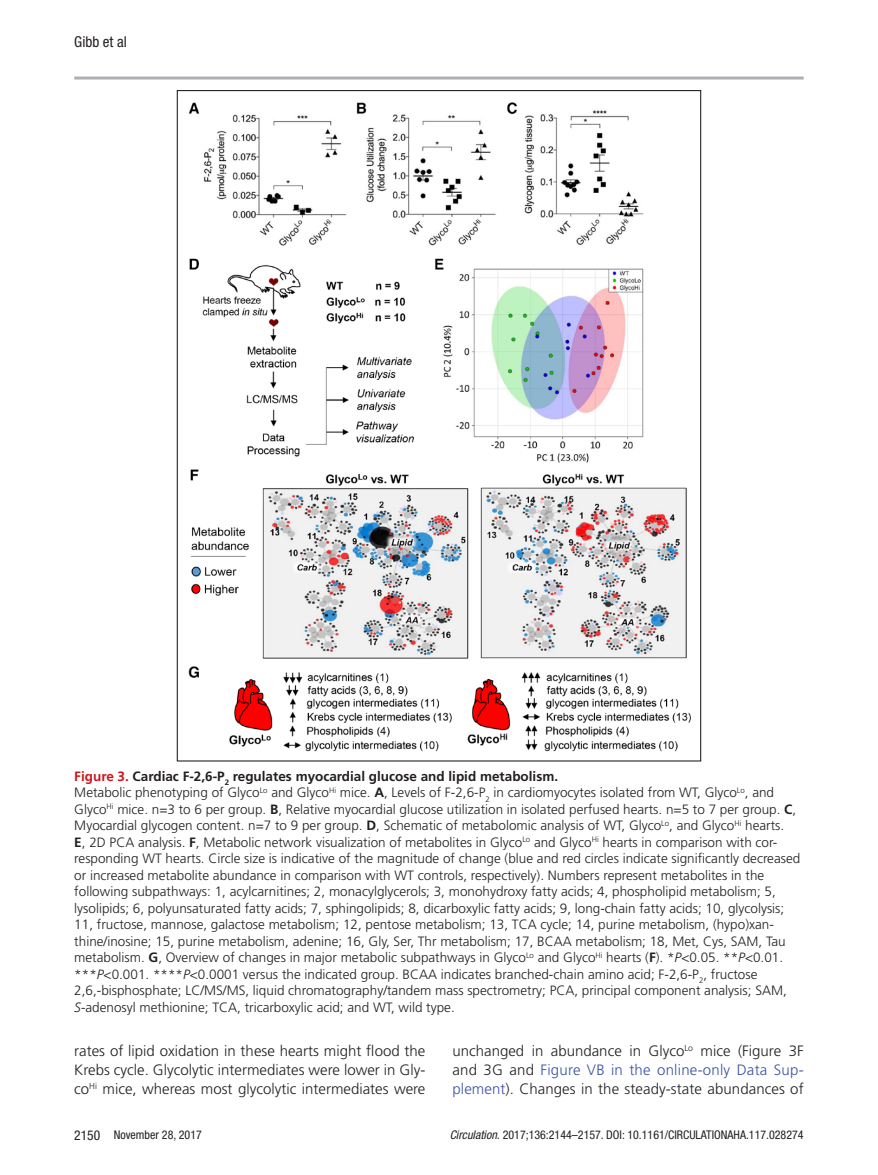
<style>
.page{position:relative;width:878px;height:1175px;background:#fff}
.page>*{position:absolute;margin:0;border:0;box-sizing:border-box;transform-origin:0 0}
.t1{font:300 15px/18.9px "Frutiger LT Std";letter-spacing:.005em;color:#231f20;text-align:justify}
.t2{font:condensed 15px "Helvetica Neue LT Std";color:#231f20}
.t3{font:300 13.5px/16.5px "Frutiger LT Std";color:#231f20}
.t4{font:condensed 12px "Helvetica Neue LT Std";color:#231f20}
.s1{font-weight:700;color:#cd151d}
.s2{font-weight:700}
.s3{font-style:italic}
.s4{color:#3a53a3}
.s5{font-size:13.5px}
</style>
<div class="page">
<svg style="left:74px;top:76px;width:729px;height:4px;background:#c1c2c5"></svg>
<svg style="left:176px;top:90px;width:525px;height:672px"></svg>
<p class="t2" style="left:74px;top:33px;width:54px">Gibb et al</p>
<p class="t3" style="left:74px;top:768px;width:727px"><span class="s1">Figure 3.</span> <span class="s2">Cardiac F-2,6-P</span><sub>2</sub> <span class="s2">regulates myocardial glucose and lipid metabolism.<br></span>Metabolic phenotyping of Glyco<sup>Lo</sup> and Glyco<sup>Hi</sup> mice. <span class="s2">A</span>, Levels of F-2,6-P<sub>2</sub> in cardiomyocytes isolated from WT, Glyco<sup>Lo</sup>, and Glyco<sup>Hi</sup> mice. n=3 to 6 per group. <span class="s2">B</span>, Relative myocardial glucose utilization in isolated perfused hearts. n=5 to 7 per group. <span class="s2">C</span>, Myocardial glycogen content. n=7 to 9 per group. <span class="s2">D</span>, Schematic of metabolomic analysis of WT, Glyco<sup>Lo</sup>, and Glyco<sup>Hi</sup> hearts.<br><span class="s2">E</span>, 2D PCA analysis. <span class="s2">F</span>, Metabolic network visualization of metabolites in Glyco<sup>Lo</sup> and Glyco<sup>Hi</sup> hearts in comparison with cor&shy;responding WT hearts. Circle size is indicative of the magnitude of change (blue and red circles indicate significantly decreased or increased metabolite abundance in comparison with WT controls, respectively). Numbers represent metabolites in the following subpathways: 1, acylcarnitines; 2, monacylglycerols; 3, monohydroxy fatty acids; 4, phospholipid metabolism; 5, lysolipids; 6, polyunsaturated fatty acids; 7, sphingolipids; 8, dicarboxylic fatty acids; 9, long-chain fatty acids; 10, glycolysis; 11, fructose, mannose, galactose metabolism; 12, pentose metabolism; 13, TCA cycle; 14, purine metabolism, (hypo)xan&shy;thine/inosine; 15, purine metabolism, adenine; 16, Gly, Ser, Thr metabolism; 17, BCAA metabolism; 18, Met, Cys, SAM, Tau metabolism. <span class="s2">G</span>, Overview of changes in major metabolic subpathways in Glyco<sup>Lo</sup> and Glyco<sup>Hi</sup> hearts (<span class="s2">F</span>). *<span class="s3">P</span>&lt;0.05. **<span class="s3">P</span>&lt;0.01. ***<span class="s3">P</span>&lt;0.001. ****<span class="s3">P</span>&lt;0.0001 versus the indicated group. BCAA indicates branched-chain amino acid; F-2,6-P<sub>2</sub>, fructose 2,6,-bisphosphate; LC/MS/MS, liquid chromatography/tandem mass spectrometry; PCA, principal component analysis; SAM, <span class="s3">S</span>-adenosyl methionine; TCA, tricarboxylic acid; and WT, wild type.</p>
<p class="t1" style="left:74px;top:1041px;width:353px">rates of lipid oxidation in these hearts might flood the Krebs cycle. Glycolytic intermediates were lower in Gly&shy;co<sup>Hi</sup> mice, whereas most glycolytic intermediates were</p>
<p class="t1" style="left:452px;top:1041px;width:353px">unchanged in abundance in Glyco<sup>Lo</sup> mice (Figure 3F and 3G and <span class="s4">Figure VB in the online-only Data Sup&shy;plement</span>). Changes in the steady-state abundances of</p>
<p class="t4" style="left:74px;top:1127px;width:129px"><span class="s5">2150</span> November 28, 2017</p>
<p class="t4" style="left:449px;top:1127px;width:355px"><span class="s3">Circulation.</span> 2017;136:2144–2157. DOI: 10.1161/CIRCULATIONAHA.117.028274</p>
</div>
